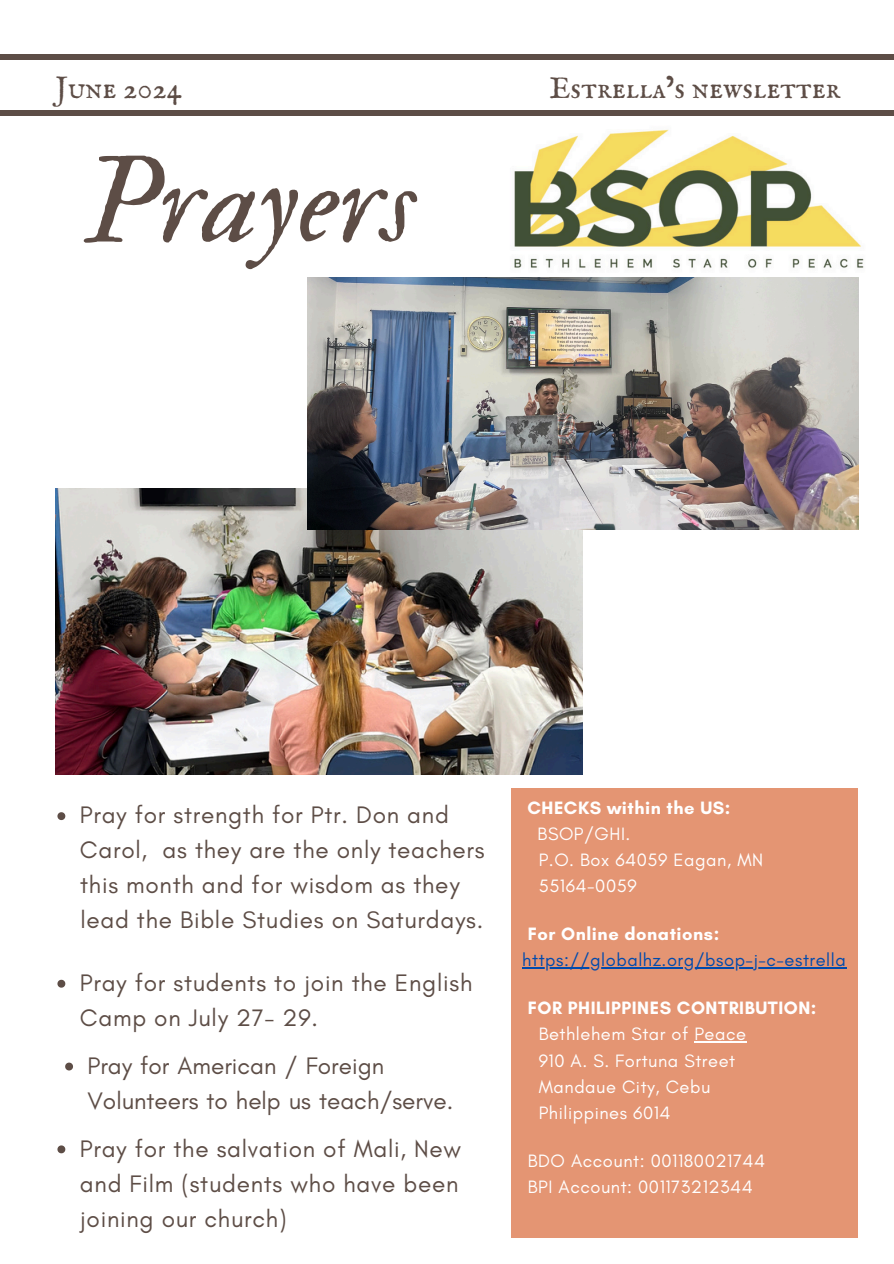
<style>
.page{position:relative;width:894px;height:1264px;background:#fff}
.page>*{position:absolute;margin:0;border:0;box-sizing:border-box;transform-origin:0 0}
.t1{font:119.1px "IM FELL Double Pica Italic";color:#5d4d46}
.t2{font:30.6px "IM FELL English SC";color:#5d4d46}
.t3{font:24.3px/35px "Glacial Indifference";letter-spacing:.03em;color:#5d4d46}
.t4{font:24.3px/34.8px "Glacial Indifference";color:#5d4d46}
.t5{font:18.3px/26.2px "Glacial Indifference";letter-spacing:.03em;color:#fff}
.t6{font:700 18.3px "Glacial Indifference";letter-spacing:.03em;color:#fff}
.t7{font:18.3px "Glacial Indifference";letter-spacing:.03em;color:#004aad}
</style>
<div class="page">
<div style="left:0;top:54px;width:893px;height:6px;background:#5d4d46"></div>
<div style="left:0;top:110px;width:893px;height:6px;background:#5d4d46"></div>
<img style="left:514px;top:129px;width:350px;height:161px">
<img style="left:56px;top:488px;width:526px;height:286px">
<img style="left:307px;top:277px;width:551px;height:252px">
<svg style="left:57px;top:812px;width:8px;height:8px"></svg>
<svg style="left:57px;top:979px;width:8px;height:8px"></svg>
<svg style="left:65px;top:1062px;width:8px;height:8px"></svg>
<svg style="left:57px;top:1145px;width:8px;height:8px"></svg>
<div style="left:511px;top:788px;width:346px;height:449px;background:#e49573"></div>
<hr style="left:522px;top:967px;width:324px;height:1px;background:#004aad">
<hr style="left:694px;top:1041px;width:52px;height:1px;background:#fff">
<p class="t2" style="left:56px;top:70px;width:128px">June 2024</p>
<p class="t2" style="left:549px;top:70px;width:293px">Estrella’s newsletter</p>
<h1 class="t1" style="left:84px;top:130px;width:333px">Prayers</h1>
<p class="t3" style="left:80px;top:797px;width:406px">Pray for strength for Ptr. Don and Carol, as they are the only teachers this month and for wisdom as they lead the Bible Studies on Saturdays.</p>
<p class="t3" style="left:80px;top:965px;width:394px">Pray for students to join the English<br>Camp on July 27- 29.</p>
<p class="t4" style="left:87px;top:1047px;width:367px">Pray for American / Foreign<br>Volunteers to help us teach/serve.</p>
<p class="t3" style="left:80px;top:1130px;width:383px;text-align:justify">Pray for the salvation of Mali, New and Film (students who have been joining our church)</p>
<p class="t6" style="left:527px;top:796px;width:204px">CHECKS within the US:</p>
<p class="t5" style="left:537px;top:820px;width:227px">BSOP/GHI.<br>P.O. Box 64059 Eagan, MN<br>55164-0059</p>
<p class="t6" style="left:527px;top:922px;width:193px">For Online donations:</p>
<p class="t7" style="left:522px;top:948px;width:325px">https://globalhz.org/bsop-j-c-estrella</p>
<p class="t6" style="left:527px;top:996px;width:290px">FOR PHILIPPINES CONTRIBUTION:</p>
<p class="t5" style="left:538px;top:1020px;width:209px">Bethlehem Star of Peace<br>910 A. S. Fortuna Street<br>Mandaue City, Cebu<br>Philippines 6014</p>
<p class="t5" style="left:527px;top:1147px;width:239px">BDO Account: 001180021744<br>BPI Account: 001173212344</p>
</div>
